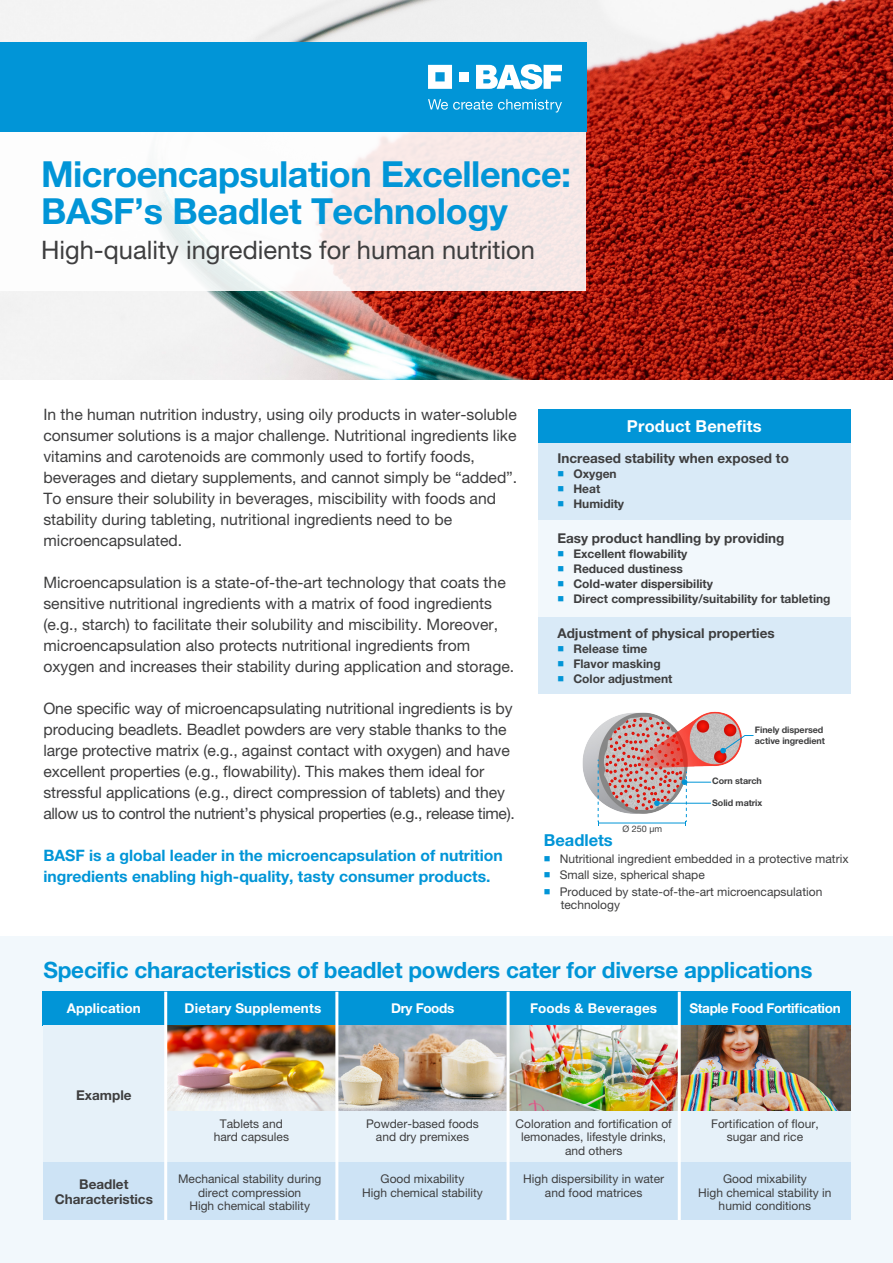
<style>
.page{position:relative;width:893px;height:1263px;background:#fff}
.page>*{position:absolute;margin:0;border:0;box-sizing:border-box;transform-origin:0 0}
.t1{font:700 36px/37.5px "Helvetica Neue LT Pro";letter-spacing:-.015em;color:#0195d7}
.t2{font:25.5px "Helvetica Neue LT Pro";color:#3e3e3f}
.t3{font:700 22.5px "Helvetica Neue LT Pro";letter-spacing:-.01em;color:#0195d7}
.t4{font:700 16.5px "Helvetica Neue LT Pro";letter-spacing:.01em;color:#fff}
.t5{font:700 16.5px "Helvetica Neue LT Pro";color:#0195d7}
.t6{font:15.75px/21px "Helvetica Neue LT Pro";color:#3e3e3f}
.t7{font:700 15.75px/21px "Helvetica Neue LT Pro";color:#0195d7}
.t8{font:700 13.5px/15px "Helvetica Neue LT Pro";color:#3e3e3f;text-align:center}
.t9{font:700 13.5px "Helvetica Neue LT Pro";letter-spacing:.01em;color:#fff}
.t10{font:700 13.5px "Helvetica Neue LT Pro";letter-spacing:-.025em;color:#fff}
.t11{font:12px/13.5px "Helvetica Neue LT Pro";color:#3e3e3f;text-align:center}
.t12{font:700 12px "Helvetica Neue LT Pro";color:#3e3e3f}
.t13{font:700 9px/10.8px "Helvetica Neue LT Pro";letter-spacing:-.01em;color:#3e3e3f}
.t14{font:9px "Helvetica Neue LT Pro";color:#3e3e3f}
.s1{color:#0195d7}
</style>
<div class="page">
<div style="left:0;top:936px;width:893px;height:327px;background:#f2f8fc"></div>
<img style="left:0;top:0;width:893px;height:379px">
<svg style="left:0;top:132px;width:586px;height:159px"></svg>
<div style="left:0;top:43px;width:586px;height:89px;background:#0195d7"></div>
<svg style="left:428px;top:65px;width:24px;height:24px"></svg>
<div style="left:459px;top:72px;width:10px;height:9px;background:#fff"></div>
<svg style="left:476px;top:64px;width:86px;height:26px"></svg>
<svg style="left:428px;top:99px;width:134px;height:14px"></svg>
<div style="left:538px;top:409px;width:312px;height:34px;background:#0195d7"></div>
<div style="left:538px;top:520px;width:312px;height:97px;background:#f2f8fc"></div>
<div style="left:538px;top:443px;width:312px;height:77px;background:#d9eaf7"></div>
<div style="left:538px;top:617px;width:312px;height:77px;background:#d9eaf7"></div>
<img style="left:582px;top:711px;width:160px;height:103px">
<svg style="left:720px;top:735px;width:34px;height:19px"></svg>
<hr style="left:657px;top:803px;width:54px;height:1px;background:#0195d7">
<svg style="left:654px;top:800px;width:6px;height:6px"></svg>
<hr style="left:598px;top:823px;width:88px;height:1px;background:#0195d7">
<svg style="left:598px;top:760px;width:1px;height:65px"></svg>
<svg style="left:682px;top:771px;width:29px;height:54px"></svg>
<div style="left:42px;top:992px;width:808px;height:34px;background:#0195d7"></div>
<div style="left:43px;top:1026px;width:807px;height:137px;background:#e6f1f9"></div>
<img style="left:167px;top:1026px;width:683px;height:84px">
<div style="left:43px;top:1163px;width:807px;height:57px;background:#cde3f5"></div>
<hr style="left:164px;top:992px;width:3px;height:228px;background:#fff">
<hr style="left:335px;top:992px;width:3px;height:228px;background:#fff">
<hr style="left:507px;top:992px;width:3px;height:228px;background:#fff">
<hr style="left:678px;top:992px;width:3px;height:228px;background:#fff">
<h1 class="t1" style="left:41px;top:154px;width:532px">Microencapsulation Excellence:<br>BASF’s Beadlet Technology</h1>
<h2 class="t2" style="left:41px;top:234px;width:496px">High-quality ingredients for human nutrition</h2>
<p class="t6" style="left:43px;top:404px;width:475px">In the human nutrition industry, using oily products in water-soluble consumer solutions is a major challenge. Nutritional ingredients like vitamins and carotenoids are commonly used to fortify foods, beverages and dietary supplements, and cannot simply be “added”.<br>To ensure their solubility in beverages, miscibility with foods and stability during tableting, nutritional ingredients need to be microencapsulated.</p>
<p class="t6" style="left:43px;top:572px;width:472px">Microencapsulation is a state-of-the-art technology that coats the sensitive nutritional ingredients with a matrix of food ingredients (e.g., starch) to facilitate their solubility and miscibility. Moreover, microencapsulation also protects nutritional ingredients from oxygen and increases their stability during application and storage.</p>
<p class="t6" style="left:43px;top:698px;width:473px">One specific way of microencapsulating nutritional ingredients is by producing beadlets. Beadlet powders are very stable thanks to the large protective matrix (e.g., against contact with oxygen) and have excellent properties (e.g., flowability). This makes them ideal for stressful applications (e.g., direct compression of tablets) and they allow us to control the nutrient’s physical properties (e.g., release time).</p>
<p class="t7" style="left:43px;top:845px;width:461px">BASF is a global leader in the microencapsulation of nutrition ingredients enabling high-quality, tasty consumer products.</p>
<p class="t4" style="left:627px;top:416px;width:136px">Product Benefits</p>
<p class="t8" style="left:557px;top:451px;width:233px">Increased stability when exposed to</p>
<p class="t12" style="left:557px;top:467px;width:61px"><span class="s1">■</span> Oxygen</p>
<p class="t12" style="left:557px;top:482px;width:44px"><span class="s1">■</span> Heat</p>
<p class="t12" style="left:557px;top:497px;width:68px"><span class="s1">■</span> Humidity</p>
<p class="t8" style="left:557px;top:530px;width:228px">Easy product handling by providing</p>
<p class="t12" style="left:557px;top:546px;width:132px"><span class="s1">■</span> Excellent flowability</p>
<p class="t12" style="left:557px;top:561px;width:127px"><span class="s1">■</span> Reduced dustiness</p>
<p class="t12" style="left:557px;top:576px;width:157px"><span class="s1">■</span> Cold-water dispersibility</p>
<p class="t12" style="left:557px;top:591px;width:275px"><span class="s1">■</span> Direct compressibility/suitability for tableting</p>
<p class="t8" style="left:557px;top:625px;width:219px">Adjustment of physical properties</p>
<p class="t12" style="left:557px;top:641px;width:92px"><span class="s1">■</span> Release time</p>
<p class="t12" style="left:557px;top:656px;width:105px"><span class="s1">■</span> Flavor masking</p>
<p class="t12" style="left:557px;top:671px;width:116px"><span class="s1">■</span> Color adjustment</p>
<p class="t13" style="left:755px;top:724px;width:71px">Finely dispersed active ingredient</p>
<p class="t13" style="left:712px;top:776px;width:51px">Corn starch</p>
<p class="t13" style="left:712px;top:797px;width:52px">Solid matrix</p>
<p class="t14" style="left:622px;top:823px;width:41px">Ø 250 µm</p>
<p class="t5" style="left:544px;top:830px;width:71px">Beadlets</p>
<p class="t11" style="left:544px;top:852px;width:306px"><span class="s1">■</span> Nutritional ingredient embedded in a protective matrix</p>
<p class="t11" style="left:544px;top:868px;width:163px"><span class="s1">■</span> Small size, spherical shape</p>
<p class="t11" style="left:561px;top:885px;width:263px;text-align:left;text-indent:-17px"><span class="s1">■</span> Produced by state-of-the-art microencapsulation technology</p>
<h3 class="t3" style="left:43px;top:956px;width:771px">Specific characteristics of beadlet powders cater for diverse applications</h3>
<p class="t9" style="left:67px;top:1000px;width:76px">Application</p>
<p class="t9" style="left:185px;top:1000px;width:138px">Dietary Supplements</p>
<p class="t10" style="left:391px;top:1000px;width:65px">Dry Foods</p>
<p class="t9" style="left:530px;top:1000px;width:129px">Foods &amp; Beverages</p>
<p class="t10" style="left:689px;top:1000px;width:153px">Staple Food Fortification</p>
<p class="t8" style="left:76px;top:1087px;width:57px">Example</p>
<p class="t8" style="left:55px;top:1176px;width:100px">Beadlet<br>Characteristics</p>
<p class="t11" style="left:214px;top:1116px;width:77px">Tablets and hard capsules</p>
<p class="t11" style="left:366px;top:1116px;width:114px">Powder-based foods and dry premixes</p>
<p class="t11" style="left:516px;top:1116px;width:158px">Coloration and fortification of lemonades, lifestyle drinks, and others</p>
<p class="t11" style="left:711px;top:1116px;width:109px">Fortification of flour, sugar and rice</p>
<p class="t11" style="left:178px;top:1172px;width:145px">Mechanical stability during direct compression<br>High chemical stability</p>
<p class="t11" style="left:362px;top:1172px;width:122px">Good mixability<br>High chemical stability</p>
<p class="t11" style="left:523px;top:1172px;width:142px">High dispersibility in water and food matrices</p>
<p class="t11" style="left:698px;top:1172px;width:135px">Good mixability<br>High chemical stability in humid conditions</p>
</div>
